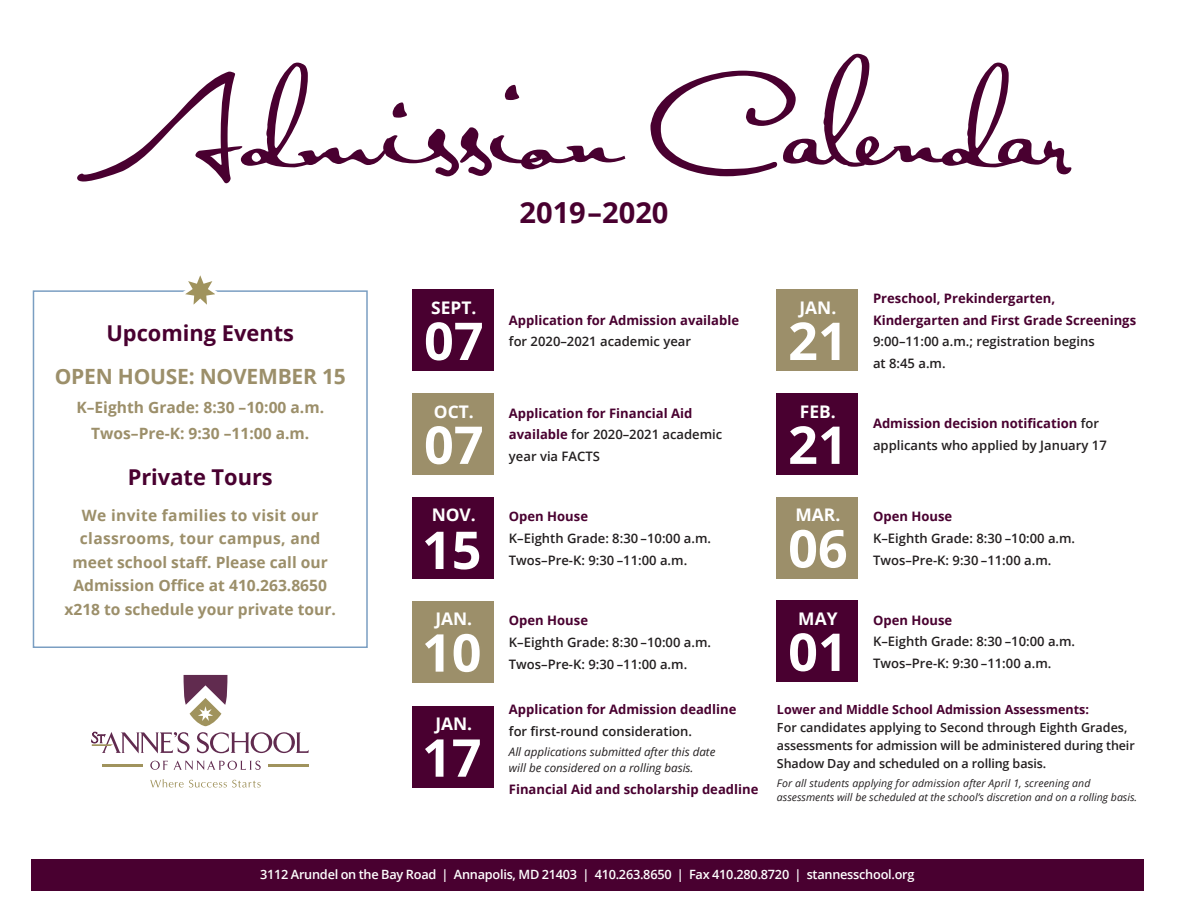
<style>
.page{position:relative;width:1188px;height:918px;background:#fff}
.page>*{position:absolute;margin:0;border:0;box-sizing:border-box;transform-origin:0 0}
.t1{font:104.7px "Satisfaction Pro";letter-spacing:-.04em;color:#490030}
.t2{font:700 52.2px "Open Sans";color:#fff}
.t3{font:700 29.1px "Open Sans";color:#490030}
.t4{font:700 21.75px "Open Sans";color:#490030}
.t5{font:700 21px "Open Sans";letter-spacing:-.01em;color:#9c8f6a}
.t6{font:700 17.4px "Open Sans";color:#fff}
.t7{font:700 15.6px/23.4px "Open Sans";color:#9c8f6a;text-align:center}
.t8{font:600 13.05px/21.8px "Open Sans";color:#231f20}
.t9{font:700 13.05px/21.8px "Open Sans";color:#490030}
.t10{font:600 12.75px "Open Sans";letter-spacing:-.02em;color:#fff}
.t11{font:600 12.6px/18px "Open Sans";letter-spacing:-.01em;color:#231f20}
.t12{font:700 12.6px "Open Sans";color:#490030}
.t13{font:italic 11.55px/15.9px "Open Sans";color:#231f20}
.t14{font:italic 10.5px/13.5px "Open Sans";color:#231f20}
.s1{font-weight:700;color:#490030}
.s2{font-weight:600;color:#231f20}
</style>
<div class="page">
<div style="left:31px;top:860px;width:1113px;height:31px;background:#490030"></div>
<div style="left:33px;top:290px;width:335px;height:358px;border:2px solid #7a9ec2"></div>
<svg style="left:173px;top:275px;width:55px;height:30px"></svg>
<div style="left:412px;top:290px;width:82px;height:81px;background:#490030"></div>
<div style="left:776px;top:290px;width:82px;height:81px;background:#9c8f6a"></div>
<div style="left:412px;top:393px;width:82px;height:82px;background:#9c8f6a"></div>
<div style="left:776px;top:393px;width:82px;height:82px;background:#490030"></div>
<div style="left:776px;top:601px;width:82px;height:81px;background:#490030"></div>
<div style="left:412px;top:601px;width:82px;height:82px;background:#9c8f6a"></div>
<div style="left:412px;top:706px;width:82px;height:82px;background:#490030"></div>
<div style="left:412px;top:497px;width:82px;height:82px;background:#490030"></div>
<div style="left:776px;top:497px;width:82px;height:82px;background:#9c8f6a"></div>
<svg style="left:150px;top:761px;width:111px;height:9px"></svg>
<hr style="left:102px;top:764px;width:40px;height:2px;background:#a0935d">
<svg style="left:150px;top:779px;width:111px;height:9px"></svg>
<svg style="left:197px;top:732px;width:112px;height:21px"></svg>
<svg style="left:92px;top:732px;width:98px;height:21px"></svg>
<hr style="left:269px;top:764px;width:40px;height:2px;background:#a0935d">
<svg style="left:184px;top:675px;width:43px;height:51px"></svg>
<h1 class="t1" style="left:113px;top:65px;width:963px">Admission Calendar</h1>
<h3 class="t3" style="left:519px;top:192px;width:151px">2019–2020</h3>
<h3 class="t4" style="left:106px;top:318px;width:189px">Upcoming Events</h3>
<h3 class="t5" style="left:55px;top:362px;width:293px">OPEN HOUSE: NOVEMBER 15</h3>
<p class="t7" style="left:76px;top:393px;width:249px;line-height:26.5px">K–Eighth Grade: 8:30 –10:00 a.m.<br>Twos–Pre-K: 9:30 –11:00 a.m.</p>
<h3 class="t4" style="left:128px;top:461px;width:147px">Private Tours</h3>
<p class="t7" style="left:64px;top:503px;width:273px">We invite families to visit our classrooms, tour campus, and meet school staff. Please call our<br>Admission Office at 410.263.8650 x218 to schedule your private tour.</p>
<h3 class="t6" style="left:431px;top:295px;width:47px">SEPT.</h3>
<h2 class="t2" style="left:424px;top:304px;width:61px">07</h2>
<p class="t9" style="left:509px;top:309px;width:232px">Application for Admission available</p>
<p class="t8" style="left:509px;top:330px;width:184px">for 2020–2021 academic year</p>
<h3 class="t6" style="left:800px;top:295px;width:38px">JAN.</h3>
<h2 class="t2" style="left:788px;top:304px;width:61px">21</h2>
<p class="t9" style="left:873px;top:287px;width:265px">Preschool, Prekindergarten,<br>Kindergarten and First Grade Screenings</p>
<p class="t8" style="left:873px;top:330px;width:223px">9:00–11:00 a.m.; registration begins at 8:45 a.m.</p>
<h3 class="t6" style="left:434px;top:399px;width:41px">OCT.</h3>
<h2 class="t2" style="left:424px;top:408px;width:61px">07</h2>
<p class="t8" style="left:873px;top:413px;width:235px"><span class="s1">Admission decision notification</span> for applicants who applied by January 17</p>
<h3 class="t6" style="left:800px;top:399px;width:37px">FEB.</h3>
<h2 class="t2" style="left:788px;top:408px;width:61px">21</h2>
<p class="t9" style="left:509px;top:402px;width:215px">Application for Financial Aid available <span class="s2">for 2020–2021 academic year via FACTS</span></p>
<h3 class="t6" style="left:796px;top:503px;width:46px">MAR.</h3>
<h3 class="t6" style="left:432px;top:503px;width:46px">NOV.</h3>
<p class="t9" style="left:873px;top:506px;width:81px">Open House</p>
<p class="t8" style="left:873px;top:527px;width:204px">K–Eighth Grade: 8:30 –10:00 a.m.<br>Twos–Pre-K: 9:30 –11:00 a.m.</p>
<p class="t9" style="left:509px;top:506px;width:81px">Open House</p>
<p class="t8" style="left:509px;top:527px;width:204px">K–Eighth Grade: 8:30 –10:00 a.m.<br>Twos–Pre-K: 9:30 –11:00 a.m.</p>
<h2 class="t2" style="left:422px;top:513px;width:61px">15</h2>
<h2 class="t2" style="left:788px;top:512px;width:61px">06</h2>
<h3 class="t6" style="left:435px;top:607px;width:38px">JAN.</h3>
<h2 class="t2" style="left:422px;top:616px;width:61px">10</h2>
<h3 class="t6" style="left:435px;top:712px;width:38px">JAN.</h3>
<h2 class="t2" style="left:422px;top:721px;width:61px">17</h2>
<p class="t9" style="left:509px;top:609px;width:81px">Open House</p>
<p class="t8" style="left:509px;top:631px;width:204px">K–Eighth Grade: 8:30 –10:00 a.m.<br>Twos–Pre-K: 9:30 –11:00 a.m.</p>
<p class="t9" style="left:509px;top:698px;width:229px">Application for Admission deadline</p>
<p class="t8" style="left:509px;top:720px;width:185px">for first-round consideration.</p>
<p class="t13" style="left:509px;top:744px;width:208px">All applications submitted after this date will be considered on a rolling basis.</p>
<p class="t9" style="left:509px;top:778px;width:251px">Financial Aid and scholarship deadline</p>
<h3 class="t6" style="left:798px;top:606px;width:41px">MAY</h3>
<h2 class="t2" style="left:788px;top:615px;width:61px">01</h2>
<p class="t9" style="left:873px;top:609px;width:81px">Open House</p>
<p class="t8" style="left:873px;top:631px;width:204px">K–Eighth Grade: 8:30 –10:00 a.m.<br>Twos–Pre-K: 9:30 –11:00 a.m.</p>
<p class="t12" style="left:777px;top:700px;width:314px">Lower and Middle School Admission Assessments:</p>
<p class="t11" style="left:777px;top:718px;width:359px">For candidates applying to Second through Eighth Grades, assessments for admission will be administered during their<br>Shadow Day and scheduled on a rolling basis.</p>
<p class="t14" style="left:777px;top:777px;width:362px">For all students applying for admission after April 1, screening and assessments will be scheduled at the school’s discretion and on a rolling basis.</p>
<p class="t10" style="left:260px;top:866px;width:656px">3112 Arundel on the Bay Road | Annapolis, MD 21403 | 410.263.8650 | Fax 410.280.8720 | stannesschool.org</p>
</div>
